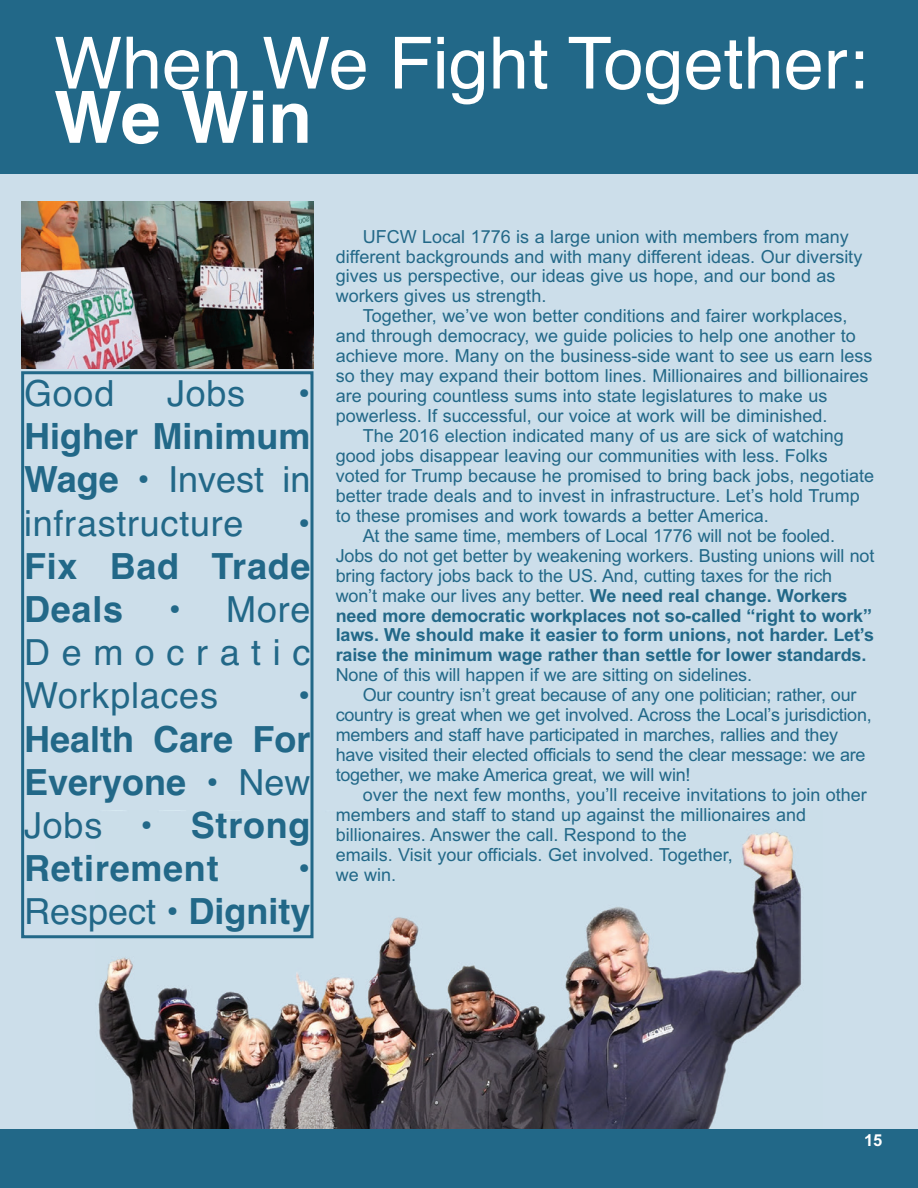
<style>
.page{position:relative;width:918px;height:1188px;background:#fff}
.page>*{position:absolute;margin:0;border:0;box-sizing:border-box;transform-origin:0 0}
.t1{font:72px "Helvetica";color:#fff}
.t2{font:700 72px "Helvetica";color:#fff}
.t3{font:36px/43.2px "Helvetica";letter-spacing:.02em;color:#226888;text-align:justify}
.t4{font:700 36px/43.2px "Helvetica";letter-spacing:.02em;color:#226888}
.t5{font:18px/20px "Arial";color:#226888}
.t6{font:700 18px "Arial";letter-spacing:-.01em;color:#226888}
.t7{font:700 16.5px "Arial";color:#fff}
.s1{font-weight:700}
.s2{font-weight:400}
</style>
<div class="page">
<div style="left:0;top:118px;width:918px;height:1039px;background:#ccdeea"></div>
<img style="left:95px;top:832px;width:706px;height:297px">
<div style="left:0;top:1129px;width:918px;height:59px;background:#226888"></div>
<div style="left:0;top:0;width:918px;height:174px;background:#226888"></div>
<div style="left:21px;top:371px;width:293px;height:567px;border:3px solid #226888"></div>
<img style="left:21px;top:201px;width:293px;height:168px">
<h1 class="t1" style="left:54px;top:8px;width:815px">When We Fight Together:</h1>
<h1 class="t2" style="left:54px;top:59px;width:260px">We Win</h1>
<h2 class="t3" style="left:24px;top:373px;width:92px">Good</h2>
<h2 class="t3" style="left:167px;top:373px;width:80px">Jobs</h2>
<h2 class="t3" style="left:298px;top:373px;width:14px">•</h2>
<h2 class="t3" style="left:24px;top:416px;width:288px"><span class="s1">Higher Minimum Wage</span> • Invest in infrastructure</h2>
<h2 class="t3" style="left:298px;top:502px;width:14px">•</h2>
<h2 class="t4" style="left:24px;top:545px;width:288px">Fix Bad Trade<br>Deals</h2>
<h2 class="t3" style="left:24px;top:589px;width:288px;text-indent:144px">• More Democratic Workplaces</h2>
<h2 class="t3" style="left:298px;top:675px;width:14px">•</h2>
<h2 class="t4" style="left:24px;top:718px;width:288px;text-align:justify">Health Care For Everyone • <span class="s2">New Jobs •</span> Strong Retirement</h2>
<h2 class="t3" style="left:24px;top:848px;width:288px;text-align:right">•<br>Respect • <span class="s1">Dignity</span></h2>
<p class="t5" style="left:336px;top:227px;width:528px;text-indent:27px">UFCW Local 1776 is a large union with members from many different backgrounds and with many different ideas. Our diversity gives us perspective, our ideas give us hope, and our bond as workers gives us strength.</p>
<p class="t5" style="left:363px;top:306px;width:486px">Together, we’ve won better conditions and fairer workplaces,</p>
<p class="t5" style="left:336px;top:326px;width:521px">and through democracy, we guide policies to help one another to</p>
<p class="t5" style="left:336px;top:346px;width:538px">achieve more. Many on the business-side want to see us earn less</p>
<p class="t5" style="left:336px;top:366px;width:534px">so they may expand their bottom lines. Millionaires and billionaires</p>
<p class="t5" style="left:336px;top:386px;width:493px">are pouring countless sums into state legislatures to make us</p>
<p class="t5" style="left:336px;top:406px;width:493px">powerless. If successful, our voice at work will be diminished.</p>
<p class="t5" style="left:363px;top:426px;width:483px">The 2016 election indicated many of us are sick of watching</p>
<p class="t5" style="left:336px;top:446px;width:494px">good jobs disappear leaving our communities with less. Folks</p>
<p class="t5" style="left:336px;top:466px;width:540px">voted for Trump because he promised to bring back jobs, negotiate</p>
<p class="t5" style="left:336px;top:486px;width:525px">better trade deals and to invest in infrastructure. Let’s hold Trump</p>
<p class="t5" style="left:336px;top:506px;width:435px">to these promises and work towards a better America.</p>
<p class="t5" style="left:363px;top:526px;width:474px">At the same time, members of Local 1776 will not be fooled.</p>
<p class="t5" style="left:336px;top:546px;width:540px">Jobs do not get better by weakening workers. Busting unions will not</p>
<p class="t5" style="left:336px;top:566px;width:498px">bring factory jobs back to the US. And, cutting taxes for the rich</p>
<p class="t5" style="left:336px;top:585px;width:513px">won’t make our lives any better. <span class="s1">We need real change. Workers</span></p>
<p class="t6" style="left:336px;top:603px;width:538px">need more democratic workplaces not so-called “right to work”</p>
<p class="t6" style="left:336px;top:623px;width:540px">laws. We should make it easier to form unions, not harder. Let’s</p>
<p class="t6" style="left:336px;top:643px;width:532px">raise the minimum wage rather than settle for lower standards.</p>
<p class="t5" style="left:336px;top:665px;width:418px">None of this will happen if we are sitting on sidelines.</p>
<p class="t5" style="left:363px;top:685px;width:495px">Our country isn’t great because of any one politician; rather, our</p>
<p class="t5" style="left:336px;top:705px;width:537px">country is great when we get involved. Across the Local’s jurisdiction,</p>
<p class="t5" style="left:336px;top:725px;width:504px">members and staff have participated in marches, rallies and they</p>
<p class="t5" style="left:336px;top:745px;width:531px">have visited their elected officials to send the clear message: we are</p>
<p class="t5" style="left:336px;top:765px;width:356px">together, we make America great, we will win!</p>
<p class="t5" style="left:363px;top:785px;width:506px">over the next few months, you’ll receive invitations to join other</p>
<p class="t5" style="left:336px;top:805px;width:472px">members and staff to stand up against the millionaires and</p>
<p class="t5" style="left:336px;top:825px;width:353px">billionaires. Answer the call. Respond to the</p>
<p class="t5" style="left:336px;top:845px;width:399px">emails. Visit your officials. Get involved. Together,</p>
<p class="t5" style="left:336px;top:865px;width:62px">we win.</p>
<p class="t7" style="left:864px;top:1129px;width:20px">15</p>
</div>
